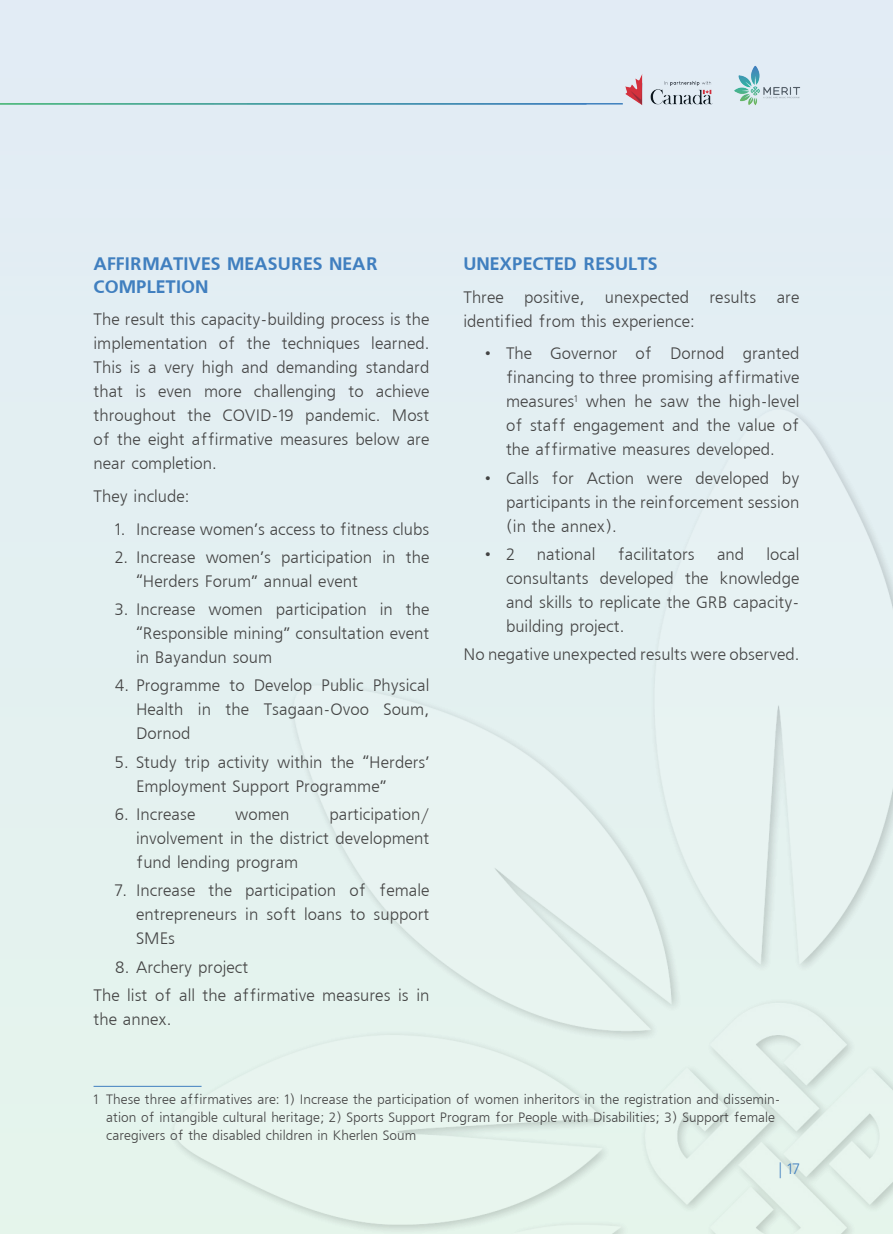
<style>
.page{position:relative;width:893px;height:1234px;background:#fff}
.page>*{position:absolute;margin:0;border:0;box-sizing:border-box;transform-origin:0 0}
.t1{font:700 18px/22.5px "Mogul Freeset";color:#407fbf}
.t2{font:16.5px/24px "Mogul Freeset";color:#434343;text-align:justify}
.t3{font:15px "Mogul Freeset";color:#407fbf}
.t4{font:13.5px/18px "Mogul Freeset";color:#434343}
</style>
<div class="page">
<div style="left:0;top:0;width:893px;height:1233px;background:#e3eef3"></div>
<div style="left:169px;top:403px;width:724px;height:830px;background:#e4f2f0"></div>
<hr style="left:0;top:103px;width:587px;height:1px;background:#fff">
<hr style="left:94px;top:1085px;width:108px;height:1px;background:#407fbf">
<p class="t1" style="left:94px;top:253px;width:286px">AFFIRMATIVES MEASURES NEAR<br>COMPLETION</p>
<p class="t2" style="left:94px;top:308px;width:337px">The result this capacity-building process is the implementation of the techniques learned.<br>This is a very high and demanding standard that is even more challenging to achieve throughout the COVID-19 pandemic. Most of the eight affirmative measures below are near completion.</p>
<p class="t2" style="left:94px;top:485px;width:98px">They include:</p>
<p class="t2" style="left:115px;top:517px;width:316px">1. Increase women’s access to fitness clubs</p>
<p class="t2" style="left:136px;top:546px;width:295px;text-indent:-21px">2. Increase women’s participation in the “Herders Forum” annual event</p>
<p class="t2" style="left:136px;top:598px;width:295px;text-indent:-21px">3. Increase women participation in the “Responsible mining” consultation event in Bayandun soum</p>
<p class="t2" style="left:136px;top:674px;width:295px;text-indent:-21px">4. Programme to Develop Public Physical Health in the Tsagaan-Ovoo Soum, Dornod</p>
<p class="t2" style="left:136px;top:750px;width:295px;text-indent:-21px">5. Study trip activity within the “Herders’<br>Employment Support Programme”</p>
<p class="t2" style="left:115px;top:803px;width:82px">6. Increase</p>
<p class="t2" style="left:235px;top:803px;width:56px">women</p>
<p class="t2" style="left:136px;top:803px;width:295px;text-indent:193px">participation/ involvement in the district development fund lending program</p>
<p class="t2" style="left:136px;top:879px;width:295px;text-indent:-21px">7. Increase the participation of female entrepreneurs in soft loans to support SMEs</p>
<p class="t2" style="left:115px;top:955px;width:135px">8. Archery project</p>
<p class="t2" style="left:94px;top:983px;width:337px">The list of all the affirmative measures is in the annex.</p>
<p class="t1" style="left:463px;top:253px;width:196px">UNEXPECTED RESULTS</p>
<p class="t2" style="left:463px;top:286px;width:337px">Three positive, unexpected results are identified from this experience:</p>
<p class="t2" style="left:506px;top:342px;width:295px;text-indent:-21px">• The Governor of Dornod granted financing to three promising affirmative measures<sup>1</sup> when he saw the high-level of staff engagement and the value of the affirmative measures developed.</p>
<p class="t2" style="left:506px;top:467px;width:295px;text-indent:-21px">• Calls for Action were developed by participants in the reinforcement session (in the annex).</p>
<p class="t2" style="left:485px;top:543px;width:31px">• 2</p>
<p class="t2" style="left:537px;top:543px;width:60px">national</p>
<p class="t2" style="left:618px;top:543px;width:79px">facilitators</p>
<p class="t2" style="left:717px;top:543px;width:29px">and</p>
<p class="t2" style="left:506px;top:543px;width:295px;text-indent:261px">local consultants developed the knowledge and skills to replicate the GRB capacity&shy;building project.</p>
<p class="t2" style="left:463px;top:643px;width:337px">No negative unexpected results were observed.</p>
<p class="t4" style="left:106px;top:1091px;width:676px;text-indent:-13px">1 These three affirmatives are: 1) Increase the participation of women inheritors in the registration and dissemin&shy;ation of intangible cultural heritage; 2) Sports Support Program for People with Disabilities; 3) Support female caregivers of the disabled children in Kherlen Soum</p>
<p class="t3" style="left:779px;top:1161px;width:22px">| 17</p>
</div>
